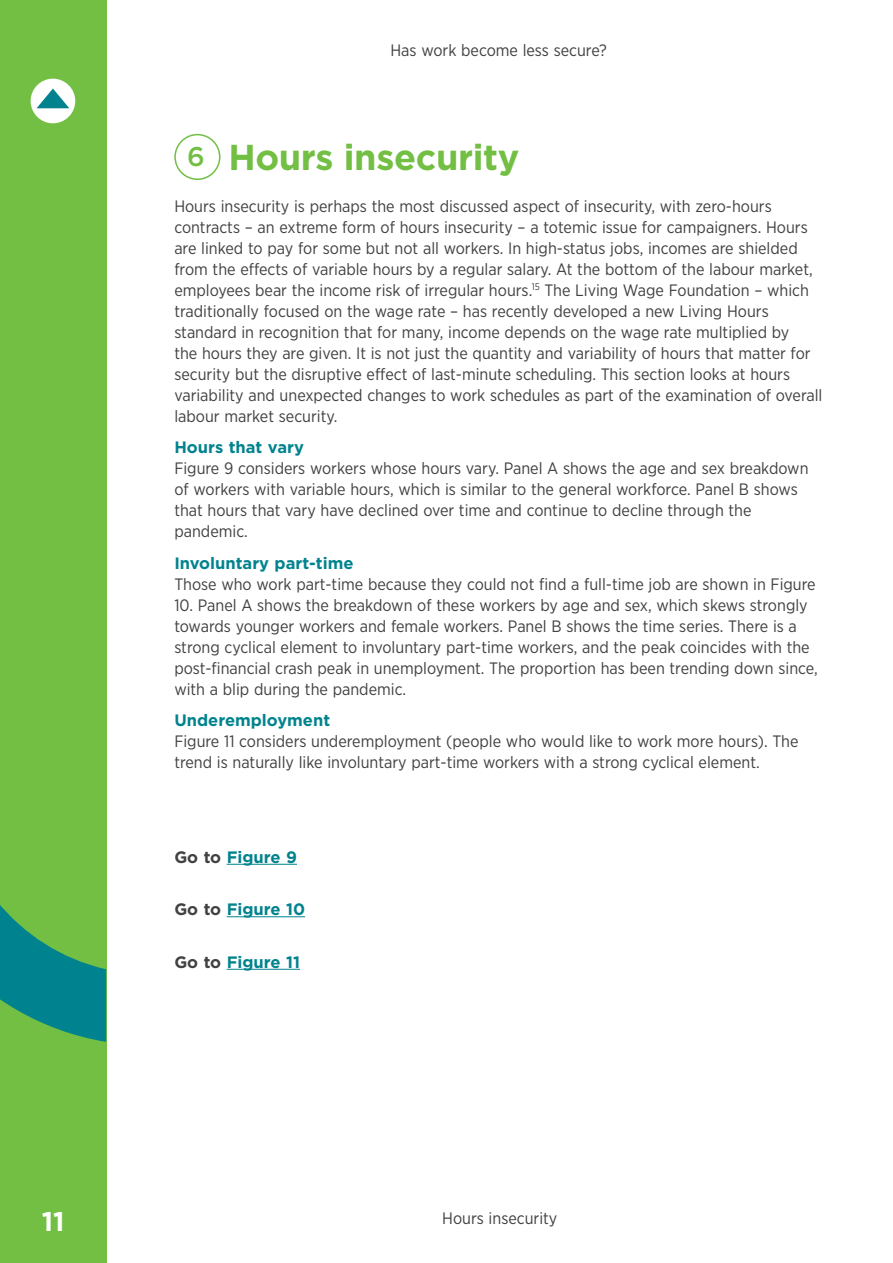
<style>
.page{position:relative;width:893px;height:1263px;background:#fff}
.page>*{position:absolute;margin:0;border:0;box-sizing:border-box;transform-origin:0 0}
.HEAD{font:700 36px "Gotham";letter-spacing:-.01em;color:#72bf44}
.t1{font:700 27px "Gotham";color:#fff}
.t2{font:500 27px "Gotham";color:#72bf44}
.B_body{font:16.5px/21px "Gotham Narrow";color:#414042}
.Subhead_1{font:700 16.5px "Gotham";color:#00838e}
.s1{color:#414042}
</style>
<div class="page">
<div style="left:0;top:0;width:106px;height:1263px;background:#72bf44"></div>
<svg style="left:0;top:905px;width:106px;height:137px"></svg>
<div style="left:31px;top:79px;width:44px;height:44px;background:#fff;border-radius:50%"></div>
<svg style="left:37px;top:89px;width:32px;height:19px"></svg>
<hr style="left:227px;top:864px;width:70px;height:1px;background:#00838e">
<hr style="left:227px;top:916px;width:78px;height:1px;background:#00838e">
<hr style="left:227px;top:969px;width:73px;height:1px;background:#00838e">
<div style="left:174px;top:134px;width:46px;height:46px;border:2px solid #72bf44;border-radius:50%"></div>
<h2 class="t1" style="left:42px;top:1204px;width:24px">11</h2>
<p class="B_body" style="left:390px;top:39px;width:218px">Has work become less secure?</p>
<p class="t2" style="left:187px;top:139px;width:19px">6</p>
<p class="HEAD" style="left:228px;top:133px;width:293px">Hours insecurity</p>
<p class="B_body" style="left:174px;top:195px;width:650px">Hours insecurity is perhaps the most discussed aspect of insecurity, with zero-hours contracts – an extreme form of hours insecurity – a totemic issue for campaigners. Hours are linked to pay for some but not all workers. In high-status jobs, incomes are shielded from the effects of variable hours by a regular salary. At the bottom of the labour market, employees bear the income risk of irregular hours.<sup>15</sup> The Living Wage Foundation – which traditionally focused on the wage rate – has recently developed a new Living Hours standard in recognition that for many, income depends on the wage rate multiplied by<br>the hours they are given. It is not just the quantity and variability of hours that matter for security but the disruptive effect of last-minute scheduling. This section looks at hours variability and unexpected changes to work schedules as part of the examination of overall labour market security.</p>
<h2 class="Subhead_1" style="left:174px;top:436px;width:131px">Hours that vary</h2>
<p class="B_body" style="left:174px;top:457px;width:636px">Figure 9 considers workers whose hours vary. Panel A shows the age and sex breakdown of workers with variable hours, which is similar to the general workforce. Panel B shows that hours that vary have declined over time and continue to decline through the pandemic.</p>
<h2 class="Subhead_1" style="left:174px;top:552px;width:181px">Involuntary part-time</h2>
<p class="B_body" style="left:174px;top:573px;width:643px">Those who work part-time because they could not find a full-time job are shown in Figure</p>
<p class="B_body" style="left:174px;top:594px;width:645px">10. Panel A shows the breakdown of these workers by age and sex, which skews strongly towards younger workers and female workers. Panel B shows the time series. There is a strong cyclical element to involuntary part-time workers, and the peak coincides with the post-financial crash peak in unemployment. The proportion has been trending down since, with a blip during the pandemic.</p>
<h2 class="Subhead_1" style="left:174px;top:709px;width:157px">Underemployment</h2>
<p class="B_body" style="left:174px;top:730px;width:626px">Figure 11 considers underemployment (people who would like to work more hours). The trend is naturally like involuntary part-time workers with a strong cyclical element.</p>
<h2 class="Subhead_1" style="left:174px;top:846px;width:124px"><span class="s1">Go to</span> Figure 9</h2>
<h2 class="Subhead_1" style="left:174px;top:898px;width:132px"><span class="s1">Go to</span> Figure 10</h2>
<h2 class="Subhead_1" style="left:174px;top:951px;width:127px"><span class="s1">Go to</span> Figure 11</h2>
<p class="B_body" style="left:442px;top:1207px;width:117px">Hours insecurity</p>
</div>
